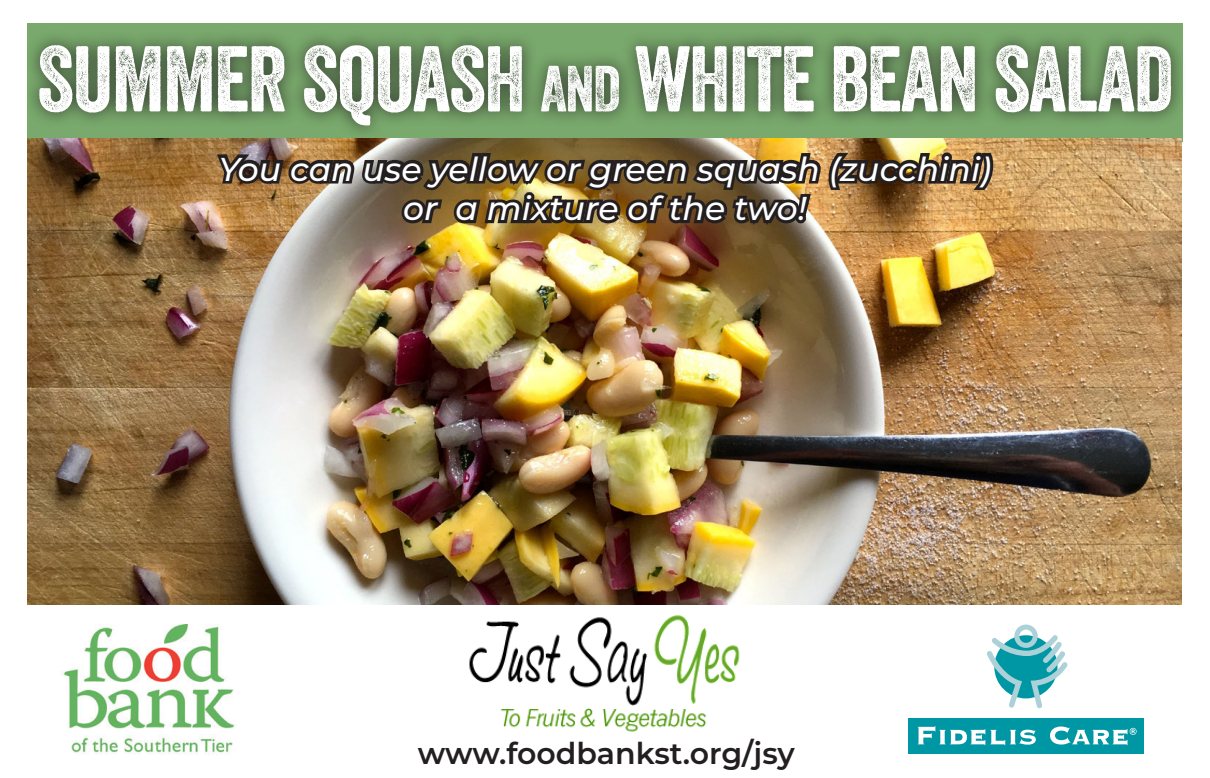
<style>
.page{position:relative;width:1210px;height:778px;background:#fff}
.page>*{position:absolute;margin:0;border:0;box-sizing:border-box;transform-origin:0 0}
.t1{font:90px "Veneer Two";letter-spacing:-.02em;color:#fff}
.t2{font:italic 500 33px "Montserrat";color:#fff}
.t3{font:600 30px "Montserrat";color:#231f20}
.s1{font-size:63px}
</style>
<div class="page">
<div style="left:27px;top:23px;width:1155px;height:118px;background:#79a96c"></div>
<div style="left:24px;top:29px;width:1163px;height:111px;background:#231f20;opacity:.75"></div>
<img style="left:27px;top:138px;width:1155px;height:466px">
<img style="left:212px;top:149px;width:784px;height:126px">
<img style="left:469px;top:615px;width:271px;height:117px">
<svg style="left:987px;top:624px;width:80px;height:84px"></svg>
<div style="left:908px;top:718px;width:236px;height:36px;background:#0097a4"></div>
<svg style="left:917px;top:726px;width:119px;height:19px"></svg>
<svg style="left:1050px;top:726px;width:86px;height:19px"></svg>
<img style="left:63px;top:624px;width:172px;height:129px">
<p class="t1" style="left:37px;top:24px;width:1137px">SUMMER SQUASH <span class="s1">and</span> WHITE BEAN SALAD</p>
<p class="t2" style="left:219px;top:146px;width:774px">You can use yellow or green squash (zucchini)</p>
<p class="t2" style="left:403px;top:185px;width:405px">or a mixture of the two!</p>
<p class="t3" style="left:418px;top:732px;width:378px">www.foodbankst.org/jsy</p>
</div>
